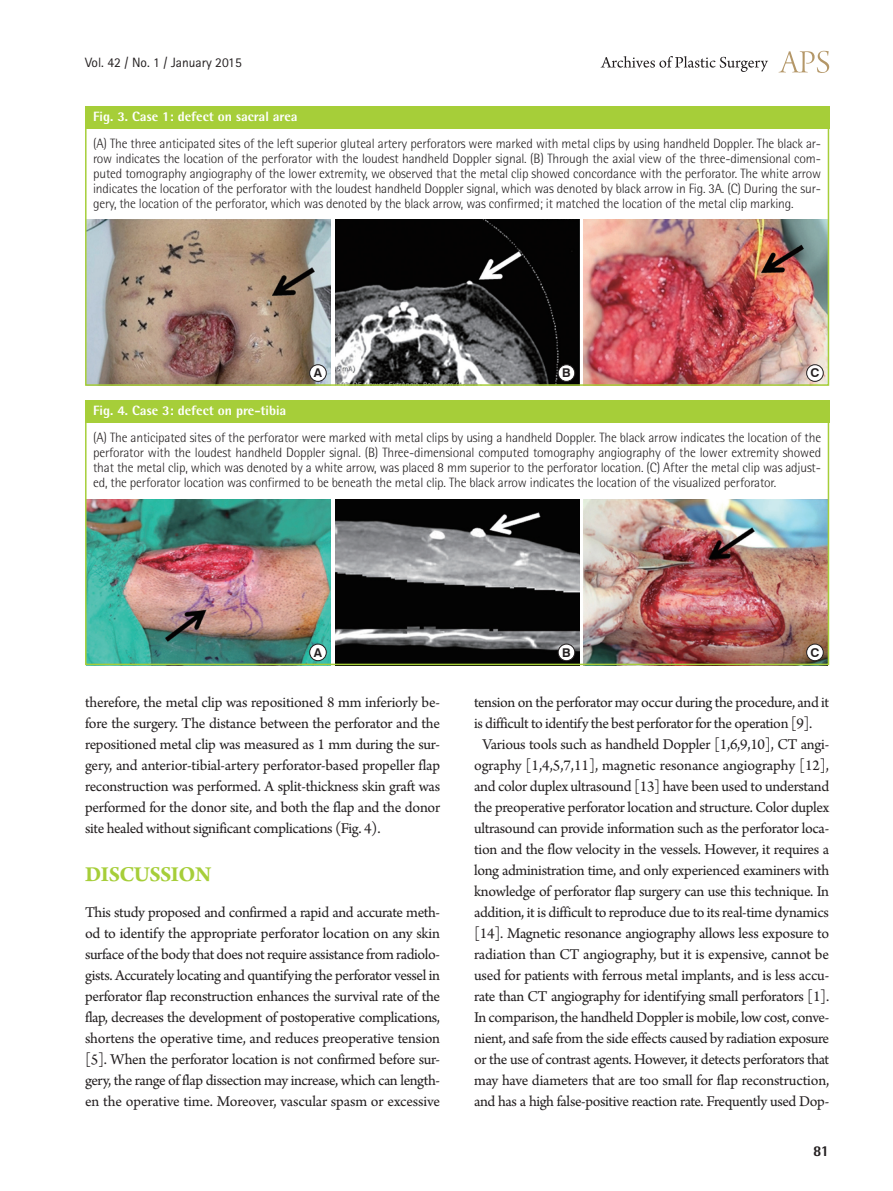
<style>
.page{position:relative;width:893px;height:1191px;background:#fff}
.page>*{position:absolute;margin:0;border:0;box-sizing:border-box;transform-origin:0 0}
.대제목{font:700 22.5px "Arno Pro";letter-spacing:-.02em;color:#a6ce39}
.본문{font:15.75px/21px "Arno Pro";letter-spacing:-.02em;color:#231f20;text-align:justify}
.t1{font:800 15px "Rotis Semi Sans Std";color:#231f20}
.그림설명{font:300 13.5px/15px "Rotis Semi Sans Std";letter-spacing:-.015em;color:#231f20;text-align:justify}
.표그림제목{font:800 13.5px "Rotis Semi Sans Std";color:#fff}
.t2{font:13.5px "Rotis Sans Serif Std";color:#231f20}
.t3{font:700 12.15px "Swiss 721 BT";color:#231f20}
</style>
<div class="page">
<svg style="left:779px;top:51px;width:50px;height:22px"></svg>
<svg style="left:601px;top:56px;width:167px;height:16px"></svg>
<img style="left:88px;top:220px;width:243px;height:163px">
<img style="left:335px;top:220px;width:244px;height:163px">
<img style="left:583px;top:220px;width:243px;height:163px">
<div style="left:85px;top:106px;width:744px;height:23px;background:#a6ce39"></div>
<div style="left:310px;top:365px;width:16px;height:16px;background:#fff;border-radius:50%"></div>
<div style="left:309px;top:364px;width:17px;height:17px;border:1px solid #231f20;border-radius:50%"></div>
<div style="left:558px;top:365px;width:17px;height:16px;background:#fff;border-radius:50%"></div>
<div style="left:558px;top:364px;width:17px;height:17px;border:1px solid #231f20;border-radius:50%"></div>
<div style="left:807px;top:365px;width:16px;height:16px;background:#fff;border-radius:50%"></div>
<div style="left:806px;top:364px;width:17px;height:17px;border:1px solid #231f20;border-radius:50%"></div>
<div style="left:85px;top:106px;width:744px;height:280px;border:2px solid #a6ce39"></div>
<img style="left:88px;top:499px;width:243px;height:163px">
<img style="left:335px;top:499px;width:244px;height:163px">
<img style="left:583px;top:499px;width:243px;height:163px">
<div style="left:85px;top:401px;width:744px;height:22px;background:#a6ce39"></div>
<div style="left:310px;top:644px;width:16px;height:16px;background:#fff;border-radius:50%"></div>
<div style="left:309px;top:644px;width:17px;height:17px;border:1px solid #231f20;border-radius:50%"></div>
<div style="left:558px;top:644px;width:17px;height:16px;background:#fff;border-radius:50%"></div>
<div style="left:558px;top:644px;width:17px;height:17px;border:1px solid #231f20;border-radius:50%"></div>
<div style="left:807px;top:644px;width:16px;height:16px;background:#fff;border-radius:50%"></div>
<div style="left:806px;top:644px;width:17px;height:17px;border:1px solid #231f20;border-radius:50%"></div>
<div style="left:85px;top:401px;width:744px;height:264px;border:2px solid #a6ce39"></div>
<p class="t2" style="left:85px;top:54px;width:158px">Vol. 42 / No. 1 / January 2015</p>
<p class="표그림제목" style="left:93px;top:108px;width:206px">Fig. 3. Case 1: defect on sacral area</p>
<p class="그림설명" style="left:93px;top:136px;width:729px">(A) The three anticipated sites of the left superior gluteal artery perforators were marked with metal clips by using handheld Doppler. The black ar&shy;row indicates the location of the perforator with the loudest handheld Doppler signal. (B) Through the axial view of the three-dimensional com&shy;puted tomography angiography of the lower extremity, we observed that the metal clip showed concordance with the perforator. The white arrow indicates the location of the perforator with the loudest handheld Doppler signal, which was denoted by black arrow in Fig. 3A. (C) During the sur&shy;gery, the location of the perforator, which was denoted by the black arrow, was confirmed; it matched the location of the metal clip marking.</p>
<p class="t3" style="left:314px;top:365px;width:10px">A</p>
<p class="t3" style="left:562px;top:365px;width:10px">B</p>
<p class="t3" style="left:810px;top:365px;width:10px">C</p>
<p class="표그림제목" style="left:93px;top:402px;width:195px">Fig. 4. Case 3: defect on pre-tibia</p>
<p class="그림설명" style="left:93px;top:430px;width:729px">(A) The anticipated sites of the perforator were marked with metal clips by using a handheld Doppler. The black arrow indicates the location of the perforator with the loudest handheld Doppler signal. (B) Three-dimensional computed tomography angiography of the lower extremity showed that the metal clip, which was denoted by a white arrow, was placed 8 mm superior to the perforator location. (C) After the metal clip was adjust&shy;ed, the perforator location was confirmed to be beneath the metal clip. The black arrow indicates the location of the visualized perforator.</p>
<p class="t3" style="left:314px;top:645px;width:10px">A</p>
<p class="t3" style="left:562px;top:645px;width:10px">B</p>
<p class="t3" style="left:810px;top:645px;width:10px">C</p>
<p class="본문" style="left:85px;top:693px;width:357px">therefore, the metal clip was repositioned 8 mm inferiorly be&shy;fore the surgery. The distance between the perforator and the repositioned metal clip was measured as 1 mm during the sur&shy;gery, and anterior-tibial-artery perforator-based propeller flap reconstruction was performed. A split-thickness skin graft was performed for the donor site, and both the flap and the donor site healed without significant complications (Fig. 4).</p>
<p class="대제목" style="left:85px;top:861px;width:128px">DISCUSSION</p>
<p class="본문" style="left:85px;top:903px;width:357px">This study proposed and confirmed a rapid and accurate meth&shy;od to identify the appropriate perforator location on any skin surface of the body that does not require assistance from radiolo&shy;gists. Accurately locating and quantifying the perforator vessel in perforator flap reconstruction enhances the survival rate of the flap, decreases the development of postoperative complications, shortens the operative time, and reduces preoperative tension [5]. When the perforator location is not confirmed before sur&shy;gery, the range of flap dissection may increase, which can length&shy;en the operative time. Moreover, vascular spasm or excessive</p>
<p class="본문" style="left:474px;top:693px;width:357px">tension on the perforator may occur during the procedure, and it is difficult to identify the best perforator for the operation [9].</p>
<p class="본문" style="left:474px;top:735px;width:357px;text-align:center">Various tools such as handheld Doppler [1,6,9,10], CT angi&shy;ography [1,4,5,7,11], magnetic resonance angiography [12], and color duplex ultrasound [13] have been used to understand the preoperative perforator location and structure. Color duplex ultrasound can provide information such as the perforator loca&shy;tion and the flow velocity in the vessels. However, it requires a long administration time, and only experienced examiners with knowledge of perforator flap surgery can use this technique. In addition, it is difficult to reproduce due to its real-time dynamics [14]. Magnetic resonance angiography allows less exposure to radiation than CT angiography, but it is expensive, cannot be used for patients with ferrous metal implants, and is less accu&shy;rate than CT angiography for identifying small perforators [1].<br>In comparison, the handheld Doppler is mobile, low cost, conve&shy;nient, and safe from the side effects caused by radiation exposure or the use of contrast agents. However, it detects perforators that may have diameters that are too small for flap reconstruction, and has a high false-positive reaction rate. Frequently used Dop-</p>
<p class="t1" style="left:813px;top:1141px;width:18px">81</p>
</div>
